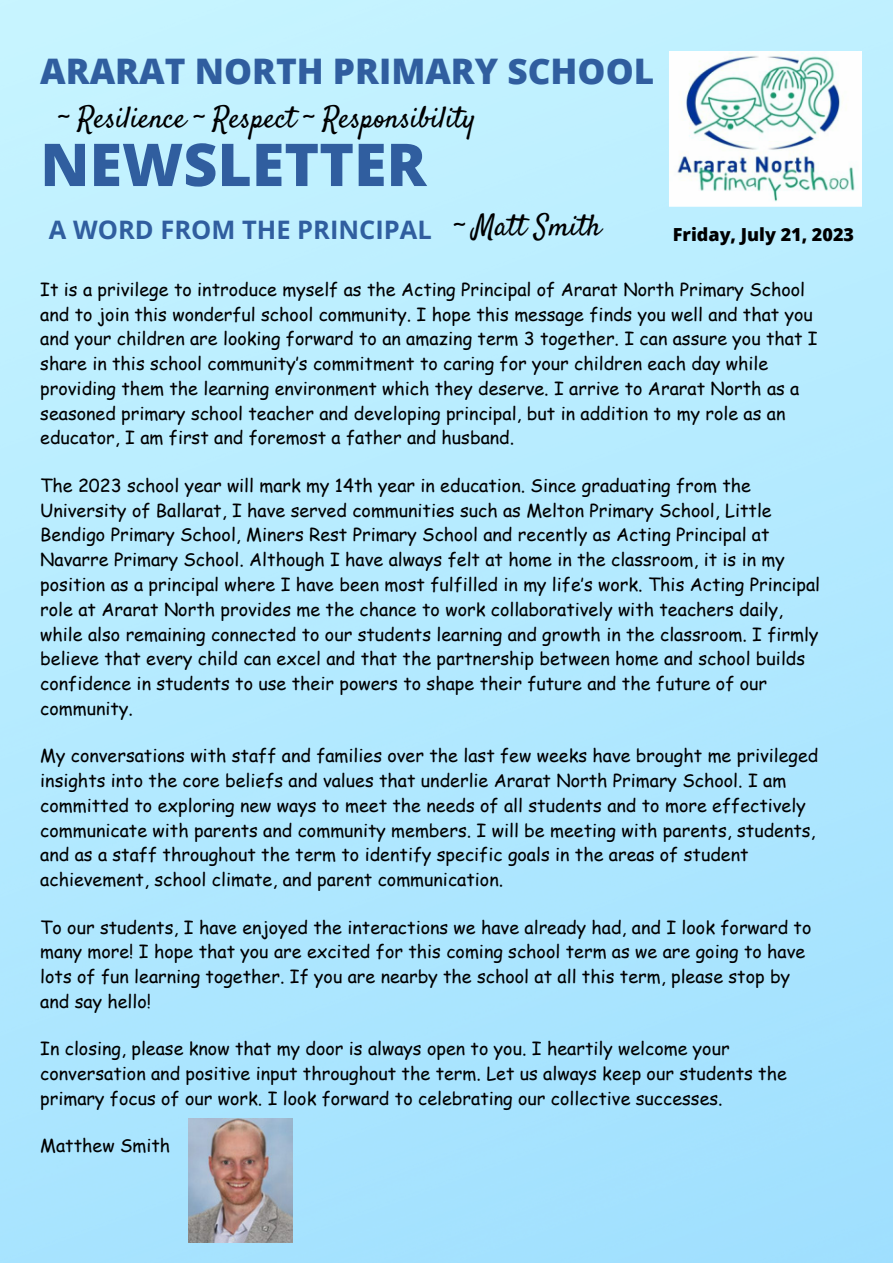
<style>
.page{position:relative;width:893px;height:1264px;background:#fff}
.page>*{position:absolute;margin:0;border:0;box-sizing:border-box;transform-origin:0 0}
.t1{font:800 59.1px "Open Sans";color:#305e9f}
.t2{font:800 35.25px "Open Sans";color:#305e9f}
.t3{font:30px "Satisfy";color:#000}
.t4{font:700 25.5px "Open Sans";color:#305e9f}
.t5{font:18px/24.8px "Comic Sans MS";color:#000}
.t6{font:800 18px "Open Sans";color:#000}
</style>
<div class="page">
<img style="left:668px;top:51px;width:191px;height:155px">
<img style="left:188px;top:1118px;width:105px;height:124px">
<p class="t2" style="left:40px;top:46px;width:615px">ARARAT NORTH PRIMARY SCHOOL</p>
<p class="t3" style="left:59px;top:99px;width:418px">~ Resilience ~ Respect ~ Responsibility</p>
<p class="t1" style="left:40px;top:123px;width:387px">NEWSLETTER</p>
<p class="t4" style="left:49px;top:212px;width:384px">A WORD FROM THE PRINCIPAL</p>
<p class="t3" style="left:454px;top:207px;width:148px">~ Matt Smith</p>
<p class="t6" style="left:672px;top:221px;width:183px">Friday, July 21, 2023</p>
<p class="t5" style="left:40px;top:276px;width:778px">It is a privilege to introduce myself as the Acting Principal of Ararat North Primary School and to join this wonderful school community. I hope this message finds you well and that you and your children are looking forward to an amazing term 3 together. I can assure you that I share in this school community’s commitment to caring for your children each day while providing them the learning environment which they deserve. I arrive to Ararat North as a seasoned primary school teacher and developing principal, but in addition to my role as an educator, I am first and foremost a father and husband.</p>
<p class="t5" style="left:40px;top:472px;width:781px">The 2023 school year will mark my 14th year in education. Since graduating from the University of Ballarat, I have served communities such as Melton Primary School, Little Bendigo Primary School, Miners Rest Primary School and recently as Acting Principal at Navarre Primary School. Although I have always felt at home in the classroom, it is in my position as a principal where I have been most fulfilled in my life’s work. This Acting Principal role at Ararat North provides me the chance to work collaboratively with teachers daily, while also remaining connected to our students learning and growth in the classroom. I firmly believe that every child can excel and that the partnership between home and school builds confidence in students to use their powers to shape their future and the future of our community.</p>
<p class="t5" style="left:40px;top:742px;width:779px">My conversations with staff and families over the last few weeks have brought me privileged insights into the core beliefs and values that underlie Ararat North Primary School. I am committed to exploring new ways to meet the needs of all students and to more effectively communicate with parents and community members. I will be meeting with parents, students, and as a staff throughout the term to identify specific goals in the areas of student achievement, school climate, and parent communication.</p>
<p class="t5" style="left:40px;top:913px;width:772px">To our students, I have enjoyed the interactions we have already had, and I look forward to many more! I hope that you are excited for this coming school term as we are going to have lots of fun learning together. If you are nearby the school at all this term, please stop by and say hello!</p>
<p class="t5" style="left:40px;top:1035px;width:748px">In closing, please know that my door is always open to you. I heartily welcome your conversation and positive input throughout the term. Let us always keep our students the primary focus of our work. I look forward to celebrating our collective successes.</p>
<p class="t5" style="left:40px;top:1132px;width:131px">Matthew Smith</p>
</div>
